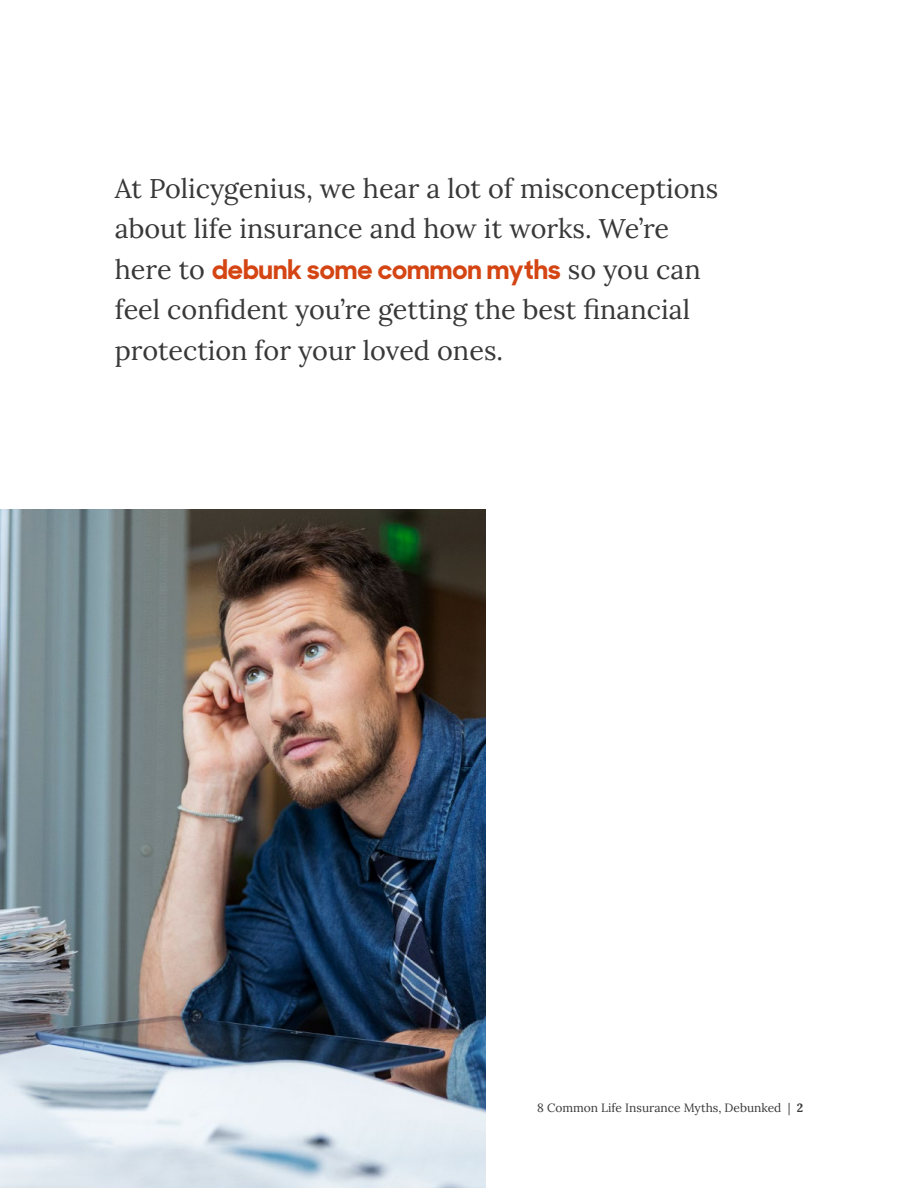
<style>
.page{position:relative;width:918px;height:1188px;background:#fff}
.page>*{position:absolute;margin:0;border:0;box-sizing:border-box;transform-origin:0 0}
.t1{font:27px/40.5px "Lora";color:#383838}
.t2{font:700 27px "Sharp Sans Display No 1";color:#d44513}
.t3{font:12px "Lora";color:#383838}
.s1{font-family:"Lora";font-weight:400;color:#383838}
</style>
<div class="page">
<img style="left:0;top:510px;width:486px;height:678px">
<p class="t1" style="left:115px;top:166px;width:605px">At Policygenius, we hear a lot of misconceptions about life insurance and how it works. We’re</p>
<p class="t2" style="left:115px;top:247px;width:588px"><span class="s1">here to</span> debunk some common myths <span class="s1">so you can</span></p>
<p class="t1" style="left:115px;top:288px;width:577px">feel confident you’re getting the best financial protection for your loved ones.</p>
<p class="t3" style="left:537px;top:1099px;width:268px">8 Common Life Insurance Myths, Debunked | 2</p>
</div>
